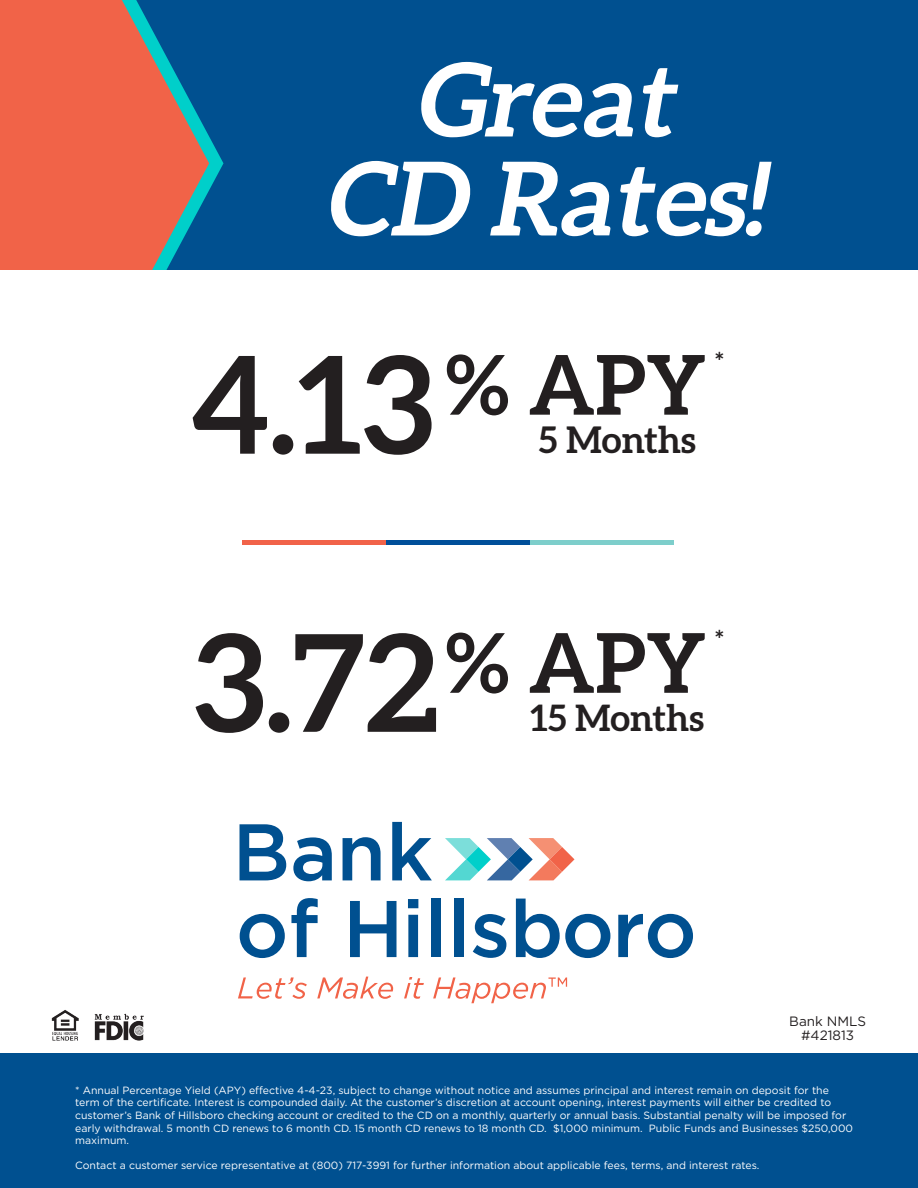
<style>
.page{position:relative;width:918px;height:1188px;background:#fff}
.page>*{position:absolute;margin:0;border:0;box-sizing:border-box;transform-origin:0 0}
.t1{font:700 135px "Aleo";color:#231f20}
.t2{font:italic 700 102px/99px "Aleo";color:#fff;text-align:center}
.t3{font:700 82.5px "Aleo";color:#231f20}
.t4{font:700 36.75px "Aleo";color:#231f20}
.t5{font:700 36.45px "Aleo";color:#231f20}
.t6{font:700 24px "Aleo";color:#231f20}
.t7{font:13.5px "Gotham HTF";color:#231f20}
.t8{font:10.5px/12.6px "Gotham HTF";color:#fff}
</style>
<div class="page">
<svg style="left:238px;top:977px;width:69px;height:22px"></svg>
<svg style="left:317px;top:977px;width:76px;height:22px"></svg>
<svg style="left:404px;top:977px;width:20px;height:22px"></svg>
<svg style="left:433px;top:977px;width:134px;height:26px"></svg>
<svg style="left:240px;top:824px;width:46px;height:56px"></svg>
<svg style="left:293px;top:837px;width:39px;height:44px"></svg>
<svg style="left:343px;top:837px;width:38px;height:43px"></svg>
<svg style="left:392px;top:822px;width:40px;height:58px"></svg>
<svg style="left:240px;top:914px;width:45px;height:44px"></svg>
<svg style="left:291px;top:898px;width:27px;height:59px"></svg>
<svg style="left:350px;top:901px;width:47px;height:56px"></svg>
<svg style="left:408px;top:899px;width:10px;height:58px"></svg>
<div style="left:431px;top:899px;width:10px;height:58px;background:#005090"></div>
<div style="left:454px;top:899px;width:10px;height:58px;background:#005090"></div>
<svg style="left:473px;top:914px;width:33px;height:44px"></svg>
<svg style="left:516px;top:899px;width:94px;height:59px"></svg>
<svg style="left:618px;top:914px;width:75px;height:44px"></svg>
<svg style="left:445px;top:838px;width:130px;height:42px"></svg>
<div style="left:0;top:0;width:918px;height:270px;background:#005090"></div>
<svg style="left:209px;top:136px;width:14px;height:54px"></svg>
<svg style="left:113px;top:0;width:96px;height:270px;fill:#f16348"></svg>
<div style="left:0;top:0;width:113px;height:270px;background:#f16348"></div>
<div style="left:0;top:1053px;width:918px;height:135px;background:#005090"></div>
<hr style="left:242px;top:541px;width:144px;height:4px;background:#f16349">
<hr style="left:386px;top:541px;width:144px;height:4px;background:#004f9a">
<hr style="left:530px;top:541px;width:144px;height:4px;background:#7dcecb">
<img style="left:52px;top:1010px;width:27px;height:31px">
<img style="left:94px;top:1013px;width:50px;height:28px">
<p class="t2" style="left:324px;top:48px;width:460px">Great<br>CD Rates!</p>
<p class="t1" style="left:190px;top:327px;width:245px">4.13</p>
<p class="t3" style="left:445px;top:337px;width:262px">% APY</p>
<p class="t4" style="left:539px;top:419px;width:159px">5 Months</p>
<p class="t6" style="left:715px;top:347px;width:10px">*</p>
<p class="t1" style="left:193px;top:605px;width:247px">3.72</p>
<p class="t3" style="left:445px;top:615px;width:262px">% APY</p>
<p class="t5" style="left:530px;top:697px;width:175px">15 Months</p>
<p class="t6" style="left:715px;top:626px;width:10px">*</p>
<p class="t7" style="left:789px;top:1014px;width:78px">Bank NMLS</p>
<p class="t7" style="left:801px;top:1028px;width:55px">#421813</p>
<p class="t8" style="left:75px;top:1084px;width:779px">* Annual Percentage Yield (APY) effective 4-4-23, subject to change without notice and assumes principal and interest remain on deposit for the term of the certificate. Interest is compounded daily. At the customer’s discretion at account opening, interest payments will either be credited to customer’s Bank of Hillsboro checking account or credited to the CD on a monthly, quarterly or annual basis. Substantial penalty will be imposed for early withdrawal. 5 month CD renews to 6 month CD. 15 month CD renews to 18 month CD. $1,000 minimum. Public Funds and Businesses $250,000 maximum.</p>
<p class="t8" style="left:75px;top:1159px;width:686px">Contact a customer service representative at (800) 717-3991 for further information about applicable fees, terms, and interest rates.</p>
</div>
